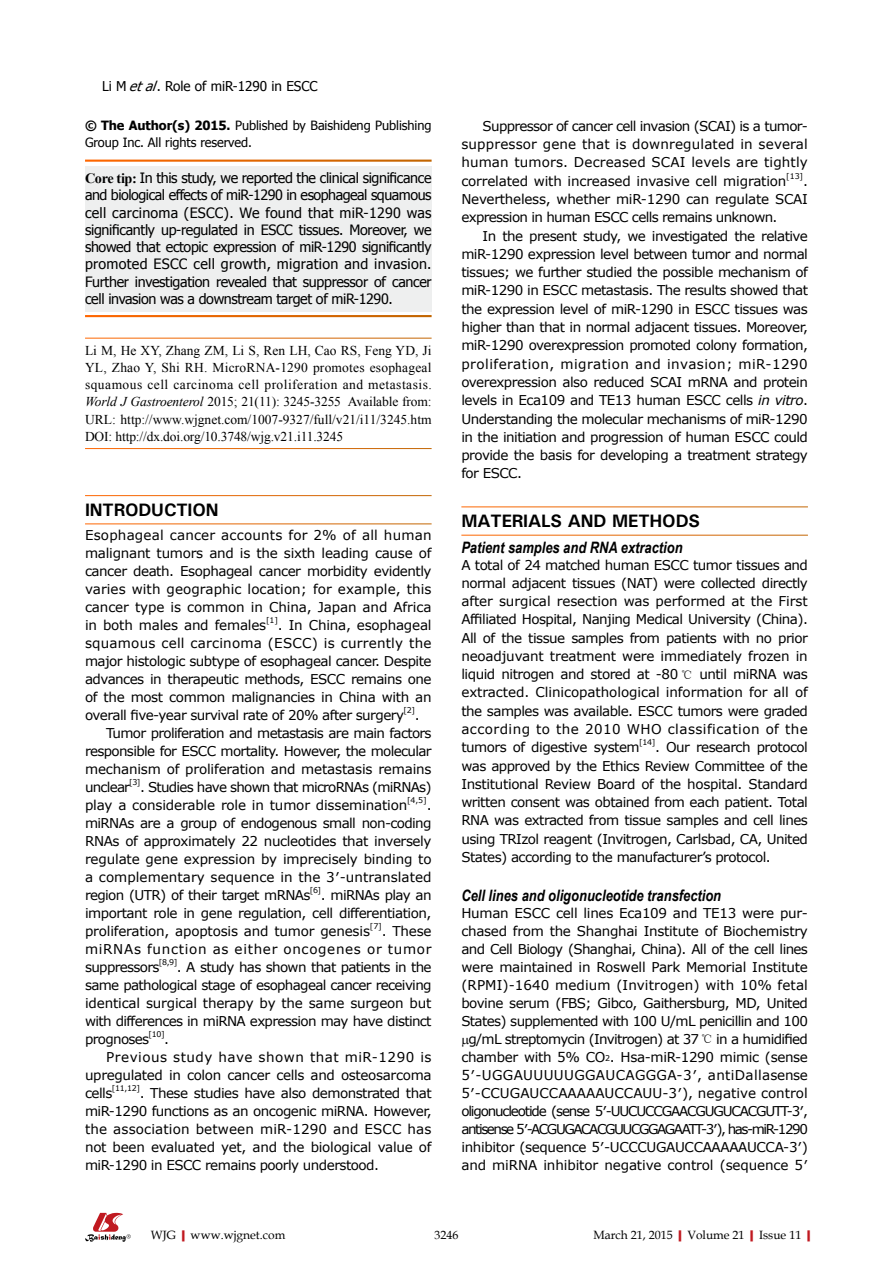
<style>
.page{position:relative;width:893px;height:1263px;background:#fff}
.page>*{position:absolute;margin:0;border:0;box-sizing:border-box;transform-origin:0 0}
.t1{font:700 18px "Univers";letter-spacing:-.01em;color:#000}
.t2{font:italic 700 15.75px "Arial Narrow";color:#000}
.t3{font:14.25px/17.2px "Tahoma";letter-spacing:-.025em;color:#000;text-align:justify}
.t4{font:13.5px/18px "Verdana";letter-spacing:-.04em;color:#000;text-align:justify}
.t5{font:13.5px/17.2px "Times New Roman";letter-spacing:-.01em;color:#000;text-align:justify}
.t6{font:13.5px/18px "Verdana";letter-spacing:-.015em;color:#000}
.t7{font:13.5px "Verdana";letter-spacing:.035em;color:#000}
.t8{font:13.5px "Verdana";letter-spacing:-.02em;color:#000}
.t9{font:13.5px "Tahoma";color:#000}
.t10{font:13.5px "Verdana";letter-spacing:-.06em;color:#000}
.t11{font:12.75px/17.2px "Tahoma";letter-spacing:-.005em;color:#000}
.t12{font:12px "Book Antiqua";color:#000}
.t13{font:7.8px "Verdana";letter-spacing:-.04em;color:#000}
.s1{font-style:italic}
.s2{font-weight:700}
.s3{font-family:"Times New Roman";font-weight:700}
.s4{font-family:"Sim Sun";font-size:12px}
.s5{font-size:7.8px}
.s6{font-weight:700;color:#c01920}
</style>
<div class="page">
<div style="left:85px;top:166px;width:347px;height:145px;background:#eeefef"></div>
<svg style="left:85px;top:1213px;width:46px;height:29px"></svg>
<p class="t9" style="left:102px;top:77px;width:217px">Li M <span class="s1">etal</span>. Role of miR-1290 in ESCC</p>
<p class="t11" style="left:85px;top:116px;width:348px"><span class="s2">© The Author(s) 2015.</span> Published by Baishideng Publishing<br>Group Inc. All rights reserved.</p>
<p class="t3" style="left:85px;top:169px;width:348px"><span class="s3">Core tip:</span> In this study, we reported the clinical significance and biological effects of miR-1290 in esophageal squamous cell carcinoma (ESCC). We found that miR-1290 was significantly up-regulated in ESCC tissues. Moreover, we showed that ectopic expression of miR-1290 significantly promoted ESCC cell growth, migration and invasion.<br>Further investigation revealed that suppressor of cancer cell invasion was a downstream target of miR-1290.</p>
<p class="t5" style="left:85px;top:341px;width:348px">Li M, He XY, Zhang ZM, Li S, Ren LH, Cao RS, Feng YD, Ji YL, Zhao Y, Shi RH. MicroRNA-1290 promotes esophageal squamous cell carcinoma cell proliferation and metastasis.<br><span class="s1">World J Gastroenterol</span> 2015; 21(11): 3245-3255 Available from:<br>URL: http://www.wjgnet.com/1007-9327/full/v21/i11/3245.htm DOI: http://dx.doi.org/10.3748/wjg.v21.i11.3245</p>
<p class="t1" style="left:85px;top:498px;width:135px">INTRODUCTION</p>
<p class="t4" style="left:85px;top:525px;width:348px">Esophageal cancer accounts for 2% of all human malignant tumors and is the sixth leading cause of cancer death. Esophageal cancer morbidity evidently varies with geographic location; for example, this cancer type is common in China, Japan and Africa in both males and females</p>
<p class="t13" style="left:266px;top:615px;width:13px">[1]</p>
<p class="t4" style="left:85px;top:615px;width:348px;text-indent:193px">. In China, esophageal squamous cell carcinoma (ESCC) is currently the major histologic subtype of esophageal cancer. Despite advances in therapeutic methods, ESCC remains one of the most common malignancies in China with an overall five-year survival rate of 20% after surgery</p>
<p class="t13" style="left:403px;top:705px;width:13px">[2]</p>
<p class="t4" style="left:415px;top:705px;width:6px">.</p>
<p class="t4" style="left:106px;top:723px;width:327px">Tumor proliferation and metastasis are main factors</p>
<p class="t4" style="left:85px;top:741px;width:348px">responsible for ESCC mortality. However, the molecular</p>
<p class="t6" style="left:85px;top:759px;width:348px">mechanism of proliferation and metastasis remains</p>
<p class="t10" style="left:85px;top:778px;width:47px">unclear</p>
<p class="t13" style="left:129px;top:777px;width:13px">[3]</p>
<p class="t6" style="left:85px;top:777px;width:348px;text-indent:55px">. Studies have shown that microRNAs (miRNAs) play a considerable role in tumor dissemination</p>
<p class="t13" style="left:407px;top:795px;width:21px">[4,5]</p>
<p class="t4" style="left:85px;top:795px;width:348px;text-indent:342px">. miRNAs are a group of endogenous small non-coding RNAs of approximately 22 nucleotides that inversely regulate gene expression by imprecisely binding to a complementary sequence in the 3′-untranslated region (UTR) of their target mRNAs</p>
<p class="t13" style="left:310px;top:885px;width:13px">[6]</p>
<p class="t4" style="left:85px;top:885px;width:348px;text-indent:236px">. miRNAs play an important role in gene regulation, cell differentiation, proliferation, apoptosis and tumor genesis</p>
<p class="t13" style="left:370px;top:921px;width:13px">[7]</p>
<p class="t4" style="left:85px;top:921px;width:348px;text-indent:297px">. These miRNAs function as either oncogenes or tumor suppressors</p>
<p class="t13" style="left:159px;top:957px;width:20px">[8,9]</p>
<p class="t4" style="left:85px;top:957px;width:348px;text-indent:92px">. A study has shown that patients in the same pathological stage of esophageal cancer receiving identical surgical therapy by the same surgeon but with differences in miRNA expression may have distinct prognoses</p>
<p class="t13" style="left:149px;top:1029px;width:17px">[10]</p>
<p class="t4" style="left:164px;top:1029px;width:6px">.</p>
<p class="t7" style="left:106px;top:1048px;width:327px">Previous study have shown that miR-1290 is</p>
<p class="t4" style="left:85px;top:1065px;width:348px">upregulated in colon cancer cells and osteosarcoma</p>
<p class="t4" style="left:85px;top:1083px;width:29px">cells</p>
<p class="t13" style="left:112px;top:1083px;width:30px">[11,12]</p>
<p class="t4" style="left:85px;top:1083px;width:348px;text-indent:55px">. These studies have also demonstrated that miR-1290 functions as an oncogenic miRNA. However, the association between miR-1290 and ESCC has not been evaluated yet, and the biological value of miR-1290 in ESCC remains poorly understood.</p>
<p class="t4" style="left:461px;top:116px;width:348px;text-indent:21px">Suppressor of cancer cell invasion (SCAI) is a tumor&shy;suppressor gene that is downregulated in several human tumors. Decreased SCAI levels are tightly correlated with increased invasive cell migration</p>
<p class="t13" style="left:786px;top:171px;width:18px">[13]</p>
<p class="t4" style="left:803px;top:171px;width:6px">.</p>
<p class="t8" style="left:461px;top:190px;width:348px">Nevertheless, whether miR-1290 can regulate SCAI</p>
<p class="t4" style="left:461px;top:208px;width:318px">expression in human ESCC cells remains unknown.</p>
<p class="t4" style="left:483px;top:226px;width:327px">In the present study, we investigated the relative</p>
<p class="t4" style="left:461px;top:244px;width:348px">miR-1290 expression level between tumor and normal</p>
<p class="t4" style="left:461px;top:263px;width:348px">tissues; we further studied the possible mechanism of</p>
<p class="t4" style="left:461px;top:281px;width:348px">miR-1290 in ESCC metastasis. The results showed that</p>
<p class="t4" style="left:461px;top:299px;width:348px">the expression level of miR-1290 in ESCC tissues was</p>
<p class="t4" style="left:461px;top:318px;width:348px">higher than that in normal adjacent tissues. Moreover,</p>
<p class="t4" style="left:461px;top:336px;width:348px">miR-1290 overexpression promoted colony formation,</p>
<p class="t7" style="left:461px;top:355px;width:348px">proliferation, migration and invasion; miR-1290</p>
<p class="t4" style="left:461px;top:373px;width:348px">overexpression also reduced SCAI mRNA and protein</p>
<p class="t4" style="left:461px;top:391px;width:348px">levels in Eca109 and TE13 human ESCC cells <span class="s1">in vitro</span>.</p>
<p class="t4" style="left:461px;top:409px;width:348px">Understanding the molecular mechanisms of miR-1290</p>
<p class="t4" style="left:461px;top:427px;width:348px">in the initiation and progression of human ESCC could</p>
<p class="t4" style="left:461px;top:446px;width:348px">provide the basis for developing a treatment strategy</p>
<p class="t4" style="left:461px;top:464px;width:62px">for ESCC.</p>
<p class="t1" style="left:461px;top:510px;width:240px">MATERIALS AND METHODS</p>
<p class="t2" style="left:461px;top:535px;width:223px">Patient samples and RNA extraction</p>
<p class="t4" style="left:461px;top:555px;width:348px">A total of 24 matched human ESCC tumor tissues and normal adjacent tissues (NAT) were collected directly after surgical resection was performed at the First Affiliated Hospital, Nanjing Medical University (China).<br>All of the tissue samples from patients with no prior neoadjuvant treatment were immediately frozen in liquid nitrogen and stored at -80 <span class="s4">℃</span> until miRNA was extracted. Clinicopathological information for all of the samples was available. ESCC tumors were graded according to the 2010 WHO classification of the tumors of digestive system</p>
<p class="t13" style="left:639px;top:738px;width:18px">[14]</p>
<p class="t4" style="left:461px;top:738px;width:348px;text-indent:194px">. Our research protocol was approved by the Ethics Review Committee of the Institutional Review Board of the hospital. Standard written consent was obtained from each patient. Total RNA was extracted from tissue samples and cell lines using TRIzol reagent (Invitrogen, Carlsbad, CA, United States) according to the manufacturer’s protocol.</p>
<p class="t2" style="left:461px;top:883px;width:261px">Cell lines and oligonucleotide transfection</p>
<p class="t4" style="left:461px;top:903px;width:348px;text-align:center">Human ESCC cell lines Eca109 and TE13 were pur&shy;chased from the Shanghai Institute of Biochemistry and Cell Biology (Shanghai, China). All of the cell lines were maintained in Roswell Park Memorial Institute (RPMI)-1640 medium (Invitrogen) with 10% fetal bovine serum (FBS; Gibco, Gaithersburg, MD, United States) supplemented with 100 U/mL penicillin and 100 g/mL streptomycin (Invitrogen) at 37 <span class="s4">℃</span> in a humidified chamber with 5% CO<span class="s5">2</span>. Hsa-miR-1290 mimic (sense 5′-UGGAUUUUUGGAUCAGGGA-3′, antiDallasense 5′-CCUGAUCCAAAAAUCCAUU-3′), negative control oligonucleotide (sense 5′-UUCUCCGAACGUGUCACGUTT-3′, antisense 5′-ACGUGACACGUUCGGAGAATT-3′), has-miR-1290 inhibitor (sequence 5′-UCCCUGAUCCAAAAAUCCA-3′) and miRNA inhibitor negative control (sequence 5′</p>
<p class="t12" style="left:151px;top:1226px;width:136px">WJG<span class="s6">|</span>www.wjgnet.com</p>
<p class="t12" style="left:434px;top:1226px;width:25px">3246</p>
<p class="t12" style="left:593px;top:1226px;width:224px">March 21, 2015<span class="s6">|</span>Volume 21<span class="s6">|</span>Issue 11<span class="s6">|</span></p>
</div>
